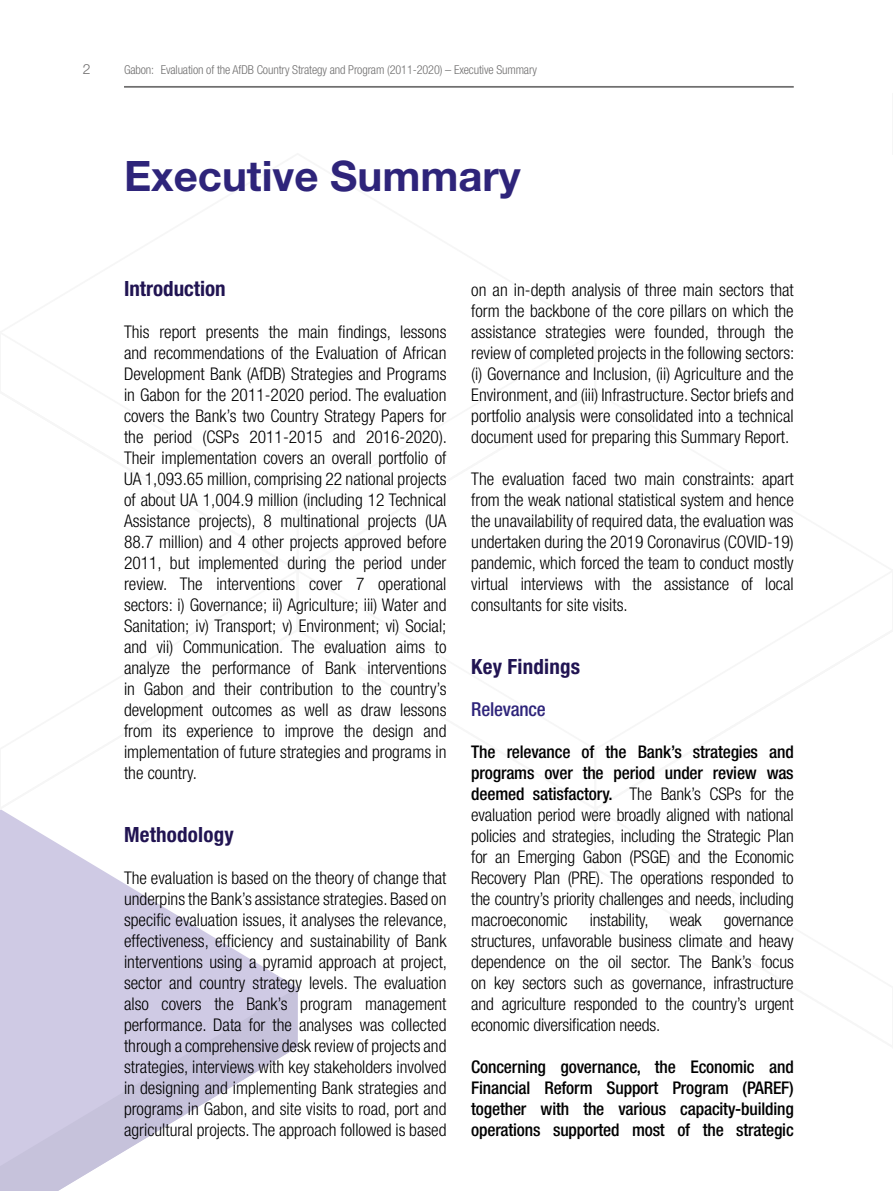
<style>
.page{position:relative;width:893px;height:1191px;background:#fff}
.page>*{position:absolute;margin:0;border:0;box-sizing:border-box;transform-origin:0 0}
.t1{font:700 42px "Helvetica Neue LT Std";color:#2e247a}
.t2{font:700 condensed 21px "Helvetica Neue LT Std";letter-spacing:.01em;color:#211452}
.t3{font:500 condensed 19.25px "Helvetica Neue LT Std";letter-spacing:-.01em;color:#2e247a}
.t4{font:300 condensed 17.5px/21px "Helvetica Neue LT Std";color:#000;text-align:justify}
.t5{font:500 condensed 17.5px/21px "Helvetica Neue LT Std";letter-spacing:-.01em;color:#000;text-align:justify}
.t6{font:300 14px "Helvetica Neue LT Std";color:#706f6f}
.t7{font:300 condensed 12.25px "Helvetica Neue LT Std";letter-spacing:-.01em;color:#706f6f}
.s1{font-weight:500}
</style>
<div class="page">
<svg style="left:0;top:811px;width:296px;height:176px;fill:#cfcae4"></svg>
<svg style="left:0;top:987px;width:298px;height:204px"></svg>
<svg style="left:0;top:1158px;width:1px;height:33px"></svg>
<hr style="left:124px;top:86px;width:670px;height:2px;background:#706f6f">
<p class="t6" style="left:83px;top:61px;width:9px">2</p>
<p class="t7" style="left:124px;top:63px;width:415px">Gabon: Evaluation of the AfDB Country Strategy and Program (2011-2020) – Executive Summary</p>
<h1 class="t1" style="left:124px;top:150px;width:398px">Executive Summary</h1>
<p class="t2" style="left:124px;top:276px;width:103px">Introduction</p>
<p class="t4" style="left:124px;top:321px;width:325px">This report presents the main findings, lessons and recommendations of the Evaluation of African Development Bank (AfDB) Strategies and Programs in Gabon for the 2011-2020 period. The evaluation covers the Bank’s two Country Strategy Papers for the period (CSPs 2011-2015 and 2016-2020).<br>Their implementation covers an overall portfolio of UA 1,093.65 million, comprising 22 national projects of about UA 1,004.9 million (including 12 Technical Assistance projects), 8 multinational projects (UA 88.7 million) and 4 other projects approved before 2011, but implemented during the period under review. The interventions cover 7 operational sectors: i) Governance; ii) Agriculture; iii) Water and Sanitation; iv) Transport; v) Environment; vi) Social; and vii) Communication. The evaluation aims to analyze the performance of Bank interventions in Gabon and their contribution to the country’s development outcomes as well as draw lessons from its experience to improve the design and implementation of future strategies and programs in the country.</p>
<p class="t2" style="left:124px;top:822px;width:111px">Methodology</p>
<p class="t4" style="left:124px;top:867px;width:325px">The evaluation is based on the theory of change that underpins the Bank’s assistance strategies. Based on specific evaluation issues, it analyses the relevance, effectiveness, efficiency and sustainability of Bank interventions using a pyramid approach at project, sector and country strategy levels. The evaluation also covers the Bank’s program management performance. Data for the analyses was collected through a comprehensive desk review of projects and strategies, interviews with key stakeholders involved in designing and implementing Bank strategies and programs in Gabon, and site visits to road, port and agricultural projects. The approach followed is based</p>
<p class="t4" style="left:471px;top:279px;width:325px">on an in-depth analysis of three main sectors that form the backbone of the core pillars on which the assistance strategies were founded, through the review of completed projects in the following sectors: (i) Governance and Inclusion, (ii) Agriculture and the Environment, and (iii) Infrastructure. Sector briefs and portfolio analysis were consolidated into a technical document used for preparing this Summary Report.</p>
<p class="t4" style="left:471px;top:468px;width:324px">The evaluation faced two main constraints: apart from the weak national statistical system and hence the unavailability of required data, the evaluation was undertaken during the 2019 Coronavirus (COVID-19) pandemic, which forced the team to conduct mostly virtual interviews with the assistance of local consultants for site visits.</p>
<p class="t2" style="left:471px;top:654px;width:110px">Key Findings</p>
<p class="t3" style="left:471px;top:698px;width:76px">Relevance</p>
<p class="t4" style="left:471px;top:741px;width:324px"><span class="s1">The relevance of the Bank’s strategies and programs over the period under review was deemed satisfactory.</span> The Bank’s CSPs for the evaluation period were broadly aligned with national policies and strategies, including the Strategic Plan for an Emerging Gabon (PSGE) and the Economic Recovery Plan (PRE). The operations responded to the country’s priority challenges and needs, including macroeconomic</p>
<p class="t4" style="left:590px;top:909px;width:114px">instability, weak</p>
<p class="t4" style="left:471px;top:909px;width:324px;text-indent:252px">governance structures, unfavorable business climate and heavy dependence on the oil sector. The Bank’s focus on key sectors such as governance, infrastructure and agriculture responded to the country’s urgent economic diversification needs.</p>
<p class="t5" style="left:471px;top:1056px;width:324px">Concerning governance, the Economic and Financial Reform Support Program (PAREF) together with the various capacity-building operations supported most of the strategic</p>
</div>
